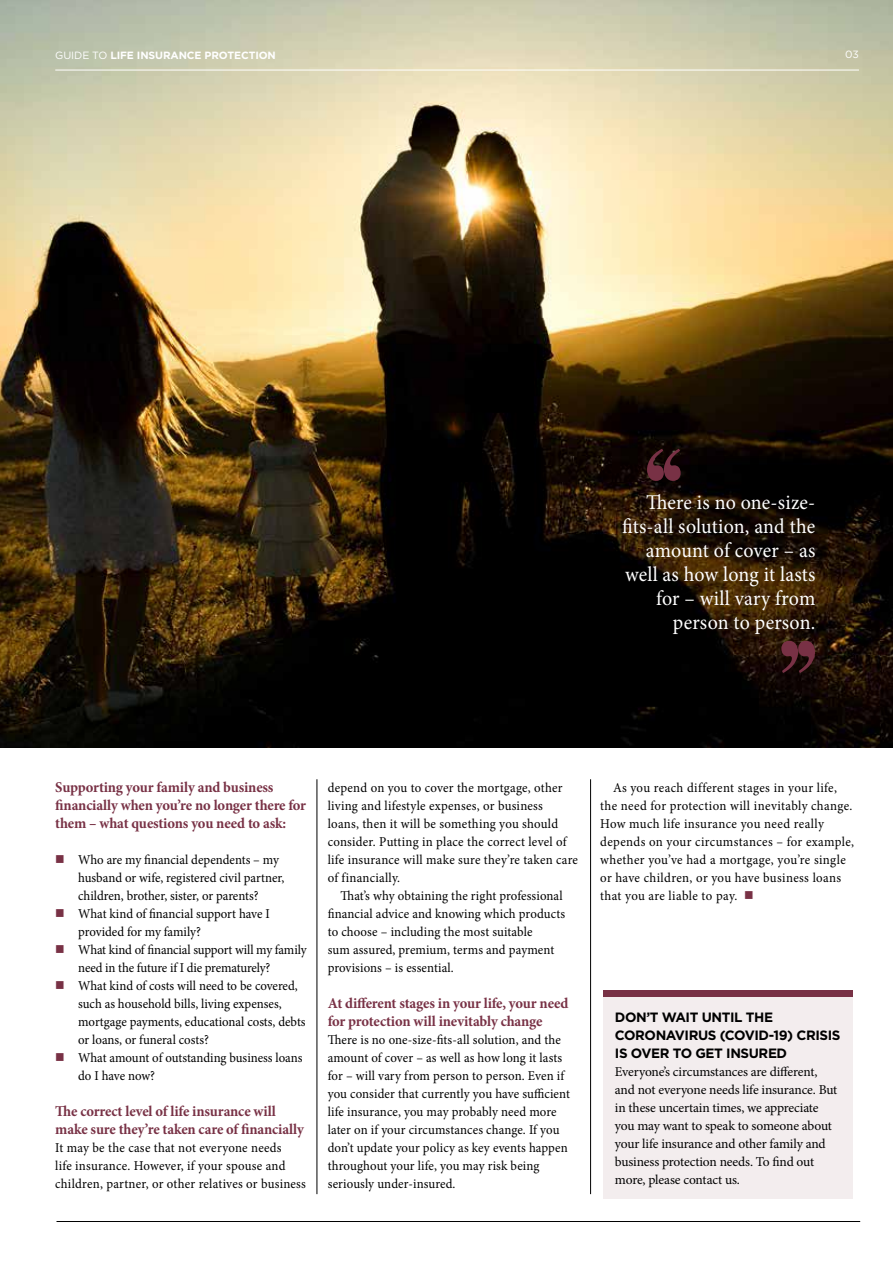
<style>
.page{position:relative;width:893px;height:1263px;background:#fff}
.page>*{position:absolute;margin:0;border:0;box-sizing:border-box;transform-origin:0 0}
.t1{font:21px/24px "Minion Pro";letter-spacing:.005em;color:#fff;text-align:right;scale:.95 1}
.t2{font:700 15px/18px "Minion Pro";letter-spacing:-.01em;color:#783145}
.t3{font:13.5px/18px "Minion Pro";letter-spacing:.005em;color:#000;scale:.95 1}
.t4{font:13.5px/18px "Minion Pro";letter-spacing:.025em;color:#000;scale:.95 1}
.t5{font:13.5px/18px "Minion Pro";letter-spacing:-.015em;color:#000}
.t6{font:13.5px/18px "Minion Pro";letter-spacing:-.015em;color:#000;scale:.95 1}
.t7{font:700 13.5px/18px "Gotham HTF";letter-spacing:-.03em;color:#000}
.t8{font:700 10.5px "Gotham HTF";letter-spacing:-.01em;color:#fff}
.t9{font:10.5px "Gotham HTF";color:#fff}
.s1{font-weight:400}
.s2{color:#783145}
</style>
<div class="page">
<img style="left:0;top:0;width:893px;height:747px">
<hr style="left:55px;top:70px;width:804px;height:1px;background:#fff">
<hr style="left:317px;top:779px;width:1px;height:415px;background:#000">
<hr style="left:590px;top:779px;width:1px;height:415px;background:#000">
<hr style="left:57px;top:1221px;width:803px;height:1px;background:#000">
<div style="left:603px;top:996px;width:250px;height:203px;background:#f3edee"></div>
<div style="left:603px;top:989px;width:250px;height:7px;background:#783145"></div>
<svg style="left:647px;top:449px;width:34px;height:32px"></svg>
<svg style="left:781px;top:641px;width:34px;height:32px"></svg>
<p class="t8" style="left:55px;top:49px;width:222px"><span class="s1">GUIDE TO</span> LIFE INSURANCE PROTECTION</p>
<p class="t9" style="left:845px;top:49px;width:15px">03</p>
<h1 class="t1" style="left:622px;top:490px;width:205px">There is no one-size&shy;fits-all solution, and the amount of cover – as well as how long it lasts for – will vary from person to person.</h1>
<p class="t2" style="left:55px;top:778px;width:252px">Supporting your family and business financially when you’re no longer there for them – what questions you need to ask:</p>
<p class="t3" style="left:78px;top:851px;width:218px;text-indent:-23px"><span class="s2">■</span> Who are my financial dependents – my husband or wife, registered civil partner, children, brother, sister, or parents?</p>
<p class="t3" style="left:78px;top:905px;width:203px;text-indent:-23px"><span class="s2">■</span> What kind of financial support have I provided for my family?</p>
<p class="t6" style="left:78px;top:941px;width:242px;text-indent:-23px"><span class="s2">■</span> What kind of financial support will my family need in the future if I die prematurely?</p>
<p class="t3" style="left:78px;top:977px;width:241px;text-indent:-23px"><span class="s2">■</span> What kind of costs will need to be covered, such as household bills, living expenses, mortgage payments, educational costs, debts or loans, or funeral costs?</p>
<p class="t3" style="left:78px;top:1049px;width:238px;text-indent:-23px"><span class="s2">■</span> What amount of outstanding business loans do I have now?</p>
<p class="t2" style="left:55px;top:1102px;width:250px">The correct level of life insurance will make sure they’re taken care of financially</p>
<p class="t3" style="left:55px;top:1139px;width:265px">It may be the case that not everyone needs<br>life insurance. However, if your spouse and children, partner, or other relatives or business</p>
<p class="t3" style="left:328px;top:779px;width:265px">depend on you to cover the mortgage, other living and lifestyle expenses, or business<br>loans, then it will be something you should consider. Putting in place the correct level of life insurance will make sure they’re taken care of financially.</p>
<p class="t3" style="left:328px;top:887px;width:251px;text-indent:13px">That’s why obtaining the right professional financial advice and knowing which products to choose – including the most suitable<br>sum assured, premium, terms and payment provisions – is essential.</p>
<p class="t2" style="left:328px;top:994px;width:242px">At different stages in your life, your need for protection will inevitably change</p>
<p class="t3" style="left:328px;top:1031px;width:256px">There is no one-size-fits-all solution, and the amount of cover – as well as how long it lasts for – will vary from person to person. Even if you consider that currently you have sufficient life insurance, you may probably need more later on if your circumstances change. If you don’t update your policy as key events happen throughout your life, you may risk being seriously under-insured.</p>
<p class="t4" style="left:600px;top:779px;width:269px;text-indent:13px">As you reach different stages in your life, the need for protection will inevitably change.<br>How much life insurance you need really depends on your circumstances – for example, whether you’ve had a mortgage, you’re single or have children, or you have business loans that you are liable to pay. <span class="s2">■</span></p>
<p class="t7" style="left:615px;top:1008px;width:227px">DON’T WAIT UNTIL THE<br>CORONAVIRUS (COVID-19) CRISIS<br>IS OVER TO GET INSURED</p>
<p class="t5" style="left:615px;top:1063px;width:224px">Everyone’s circumstances are different, and not everyone needs life insurance. But in these uncertain times, we appreciate you may want to speak to someone about your life insurance and other family and business protection needs. To find out more, please contact us.</p>
</div>
